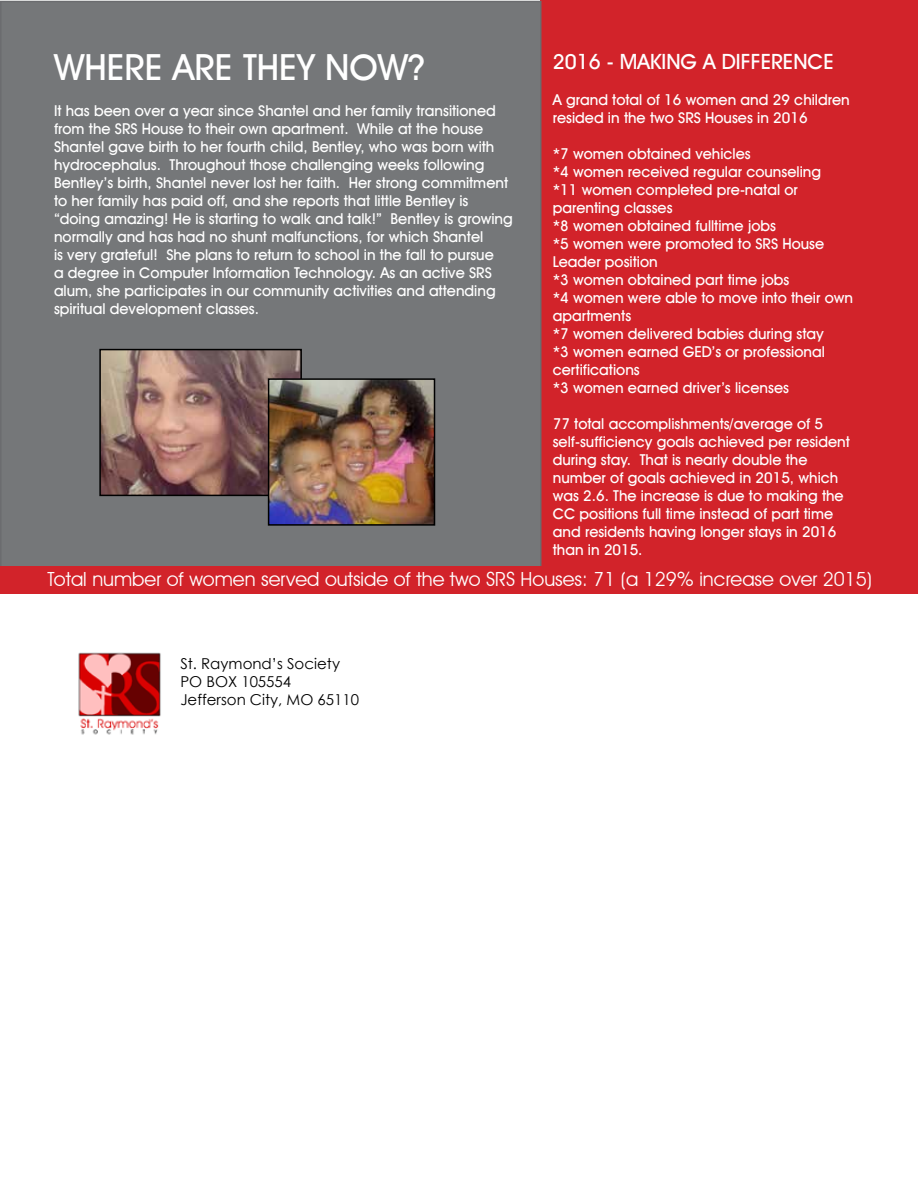
<style>
.page{position:relative;width:918px;height:1188px;background:#fff}
.page>*{position:absolute;margin:0;border:0;box-sizing:border-box;transform-origin:0 0}
.t1{font:36px "Avant Garde Md BT Medium";color:#fff}
.t2{font:21px "Avant Garde Md BT Medium";color:#fff}
.t3{font:19.5px "Avant Garde IT Cby BT";color:#fff}
.t4{font:15px/18px "Avant Garde Md BT Medium";color:#fff}
.t5{font:15px/18px "Century Gothic";color:#000}
</style>
<div class="page">
<div style="left:541px;top:0;width:377px;height:594px;background:#d2232a"></div>
<div style="left:1px;top:2px;width:540px;height:581px;background:#757779"></div>
<img style="left:78px;top:652px;width:83px;height:83px">
<img style="left:102px;top:352px;width:197px;height:141px">
<div style="left:99px;top:349px;width:203px;height:147px;border:2px solid #000"></div>
<img style="left:271px;top:381px;width:161px;height:142px">
<div style="left:268px;top:378px;width:167px;height:148px;border:2px solid #000"></div>
<div style="left:0;top:566px;width:544px;height:28px;background:#d2232a"></div>
<h2 class="t2" style="left:553px;top:49px;width:282px">2016 - MAKING A DIFFERENCE</h2>
<p class="t4" style="left:553px;top:91px;width:299px">A grand total of 16 women and 29 children resided in the two SRS Houses in 2016</p>
<p class="t4" style="left:553px;top:145px;width:302px">*7 women obtained vehicles<br>*4 women received regular counseling<br>*11 women completed pre-natal or parenting classes<br>*8 women obtained fulltime jobs<br>*5 women were promoted to SRS House<br>Leader position<br>*3 women obtained part time jobs<br>*4 women were able to move into their own apartments<br>*7 women delivered babies during stay<br>*3 women earned GED’s or professional certifications<br>*3 women earned driver’s licenses</p>
<p class="t4" style="left:553px;top:415px;width:299px">77 total accomplishments/average of 5 self-sufficiency goals achieved per resident during stay. That is nearly double the number of goals achieved in 2015, which was 2.6. The increase is due to making the CC positions full time instead of part time and residents having longer stays in 2016 than in 2015.</p>
<h3 class="t3" style="left:48px;top:567px;width:826px">Total number of women served outside of the two SRS Houses: 71 (a 129% increase over 2015)</h3>
<h1 class="t1" style="left:54px;top:45px;width:373px">WHERE ARE THEY NOW?</h1>
<p class="t4" style="left:54px;top:102px;width:460px">It has been over a year since Shantel and her family transitioned from the SRS House to their own apartment. While at the house Shantel gave birth to her fourth child, Bentley, who was born with hydrocephalus. Throughout those challenging weeks following Bentley’s birth, Shantel never lost her faith. Her strong commitment to her family has paid off, and she reports that little Bentley is “doing amazing! He is starting to walk and talk!” Bentley is growing normally and has had no shunt malfunctions, for which Shantel<br>is very grateful! She plans to return to school in the fall to pursue<br>a degree in Computer Information Technology. As an active SRS alum, she participates in our community activities and attending spiritual development classes.</p>
<p class="t5" style="left:180px;top:654px;width:180px">St. Raymond’s Society<br>PO BOX 105554<br>Jefferson City, MO 65110</p>
</div>
